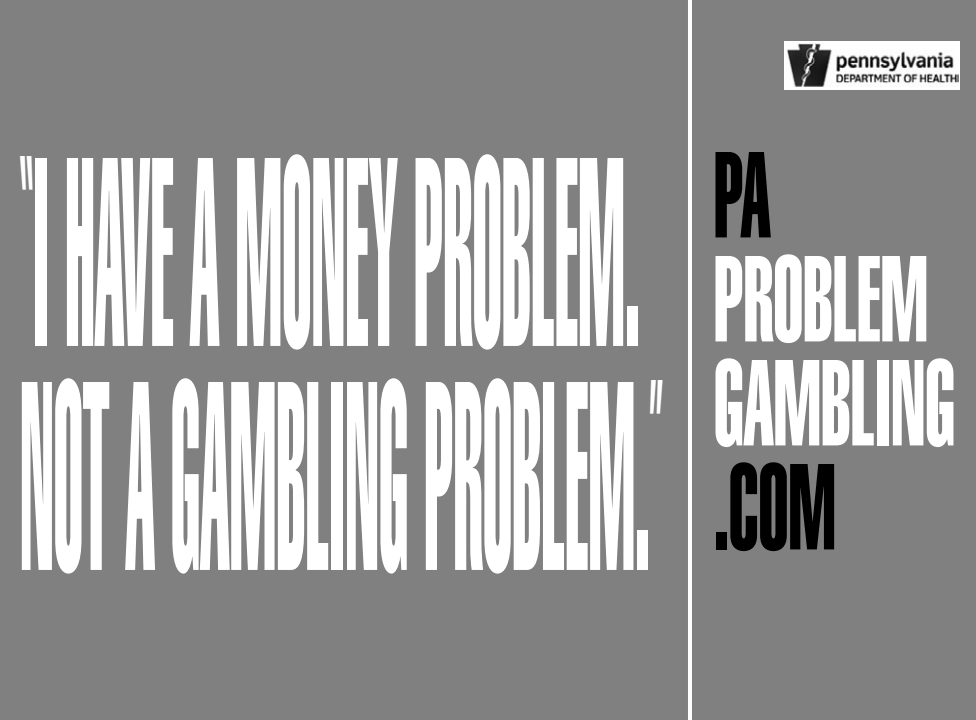
<style>
.page{position:relative;width:976px;height:720px;background:#808080}
.page>*{position:absolute;margin:0;border:0;box-sizing:border-box;transform-origin:0 0}
.t1{font:264px/224px "Helvetica Extra Compressed";color:#fff;scale:.3 1}
.t2{font:120px/104px "Helvetica Extra Compressed";color:#fff;scale:.67 1}
.t3{font:120px "Helvetica Extra Compressed";color:#000;scale:.67 1}
</style>
<div class="page">
<hr style="left:688px;top:0;width:4px;height:720px;background:#fff">
<div style="left:785px;top:41px;width:175px;height:48px;background:#fff"></div>
<img style="left:787px;top:43px;width:171px;height:44px">
<p class="t1" style="left:20px;top:157px;width:2145px"><sup>“</sup>I HAVE A MONEY PROBLEM.<br>NOT A GAMBLING PROBLEM.<sup>”</sup></p>
<p class="t3" style="left:714px;top:152px;width:86px">PA</p>
<p class="t2" style="left:714px;top:254px;width:361px">PROBLEM<br>GAMBLING</p>
<p class="t3" style="left:714px;top:464px;width:184px">.COM</p>
</div>
